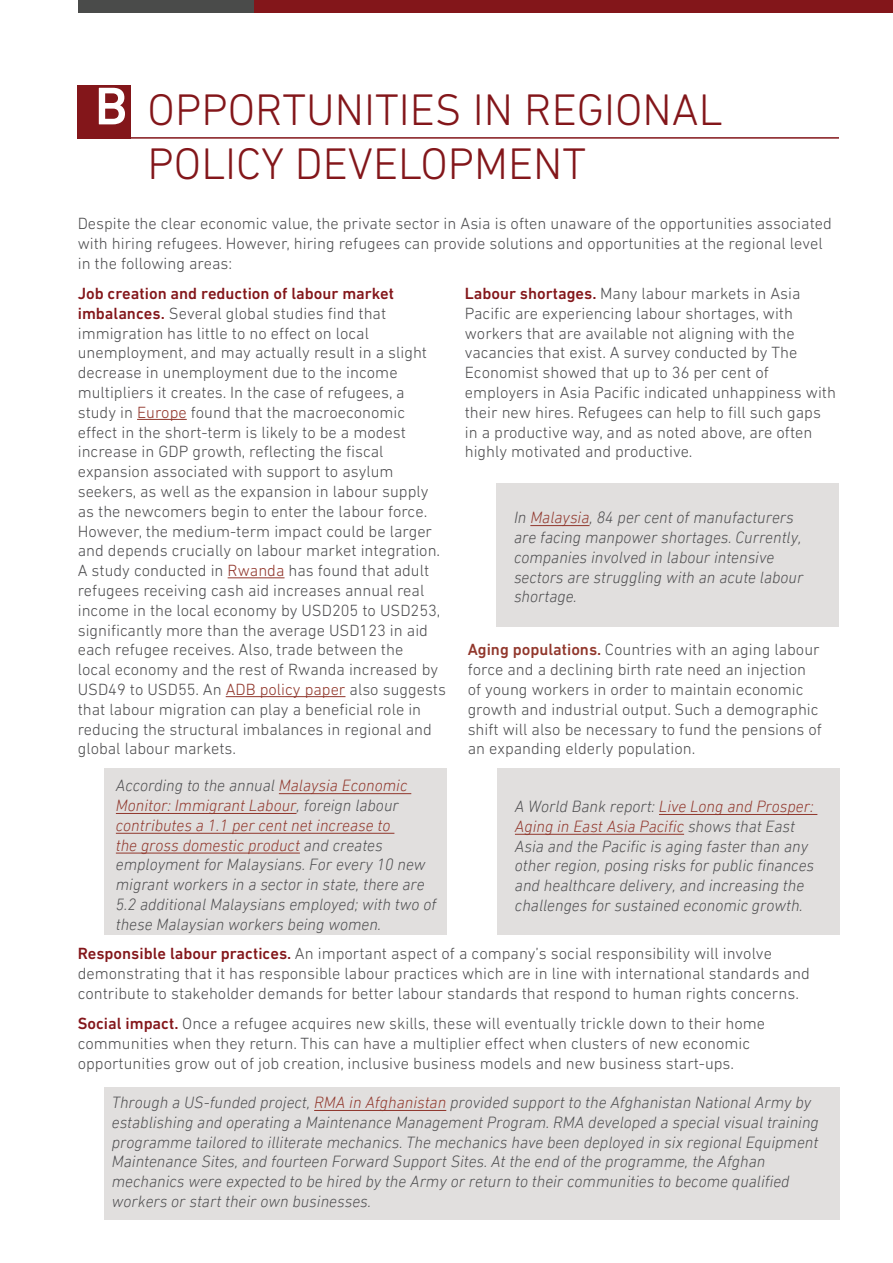
<style>
.page{position:relative;width:893px;height:1263px;background:#fff}
.page>*{position:absolute;margin:0;border:0;box-sizing:border-box;transform-origin:0 0}
.t1{font:300 45px/54px "DIN Next LT Pro";color:#83161a}
.t2{font:300 16.5px/19.8px "DIN Next LT Pro";color:#4d4d4f}
.t3{font:italic 300 16.5px/19.8px "DIN Next W06";color:#4d4d4f}
.s1{font-weight:500;font-size:53.85px;color:#fff}
.s2{font-weight:500;color:#83161a}
.s3{color:#91372c}
.s4{font-weight:500;color:#91372c}
</style>
<div class="page">
<div style="left:78px;top:0;width:176px;height:13px;background:#4a4b4a"></div>
<div style="left:254px;top:0;width:639px;height:13px;background:#83161a"></div>
<div style="left:78px;top:86px;width:53px;height:53px;background:#83161a"></div>
<hr style="left:91px;top:137px;width:748px;height:2px;background:#83161a">
<hr style="left:137px;top:419px;width:50px;height:1px;background:#91372c">
<hr style="left:228px;top:577px;width:57px;height:1px;background:#91372c">
<hr style="left:226px;top:696px;width:119px;height:1px;background:#91372c">
<div style="left:104px;top:769px;width:342px;height:166px;background:#e1dfde"></div>
<hr style="left:279px;top:793px;width:132px;height:1px;background:#91372c">
<hr style="left:116px;top:813px;width:180px;height:1px;background:#91372c">
<hr style="left:116px;top:833px;width:278px;height:1px;background:#91372c">
<hr style="left:116px;top:853px;width:184px;height:1px;background:#91372c">
<div style="left:497px;top:483px;width:342px;height:144px;background:#e1dfde"></div>
<hr style="left:530px;top:525px;width:59px;height:1px;background:#91372c">
<div style="left:498px;top:769px;width:342px;height:166px;background:#e1dfde"></div>
<hr style="left:659px;top:814px;width:158px;height:1px;background:#91372c">
<hr style="left:515px;top:834px;width:169px;height:1px;background:#91372c">
<div style="left:104px;top:1087px;width:736px;height:133px;background:#e1dfde"></div>
<hr style="left:314px;top:1110px;width:132px;height:1px;background:#91372c">
<h1 class="t1" style="left:148px;top:82px;width:576px;text-indent:-53px"><span class="s1">B</span> OPPORTUNITIES IN REGIONAL<br>POLICY DEVELOPMENT</h1>
<p class="t2" style="left:78px;top:213px;width:756px">Despite the clear economic value, the private sector in Asia is often unaware of the opportunities associated with hiring refugees. However, hiring refugees can provide solutions and opportunities at the regional level in the following areas:</p>
<p class="t2" style="left:78px;top:283px;width:370px"><span class="s2">Job creation and reduction of labour market imbalances.</span> Several global studies find that immigration has little to no effect on local unemployment, and may actually result in a slight decrease in unemployment due to the income multipliers it creates. In the case of refugees, a study in <span class="s3">Europe</span> found that the macroeconomic effect in the short-term is likely to be a modest increase in GDP growth, reflecting the fiscal expansion associated with support to asylum seekers, as well as the expansion in labour supply as the newcomers begin to enter the labour force.<br>However, the medium-term impact could be larger and depends crucially on labour market integration.<br>A study conducted in <span class="s3">Rwanda</span> has found that adult refugees receiving cash aid increases annual real income in the local economy by USD205 to USD253, significantly more than the average USD123 in aid each refugee receives. Also, trade between the<br>local economy and the rest of Rwanda increased by USD49 to USD55. An <span class="s3">ADB policy paper</span> also suggests that labour migration can play a beneficial role in reducing the structural imbalances in regional and global labour markets.</p>
<p class="t3" style="left:116px;top:775px;width:322px">According to the annual <span class="s3">Malaysia Economic Monitor: Immigrant Labour</span>, foreign labour <span class="s3">contributes a 1.1 per cent net increase to<br>the gross domestic product</span> and creates employment for Malaysians. For every 10 new migrant workers in a sector in state, there are 5.2 additional Malaysians employed; with two of these Malaysian workers being women.</p>
<p class="t2" style="left:465px;top:283px;width:373px"><span class="s2">Labour shortages.</span> Many labour markets in Asia Pacific are experiencing labour shortages, with workers that are available not aligning with the vacancies that exist. A survey conducted by The Economist showed that up to 36 per cent of employers in Asia Pacific indicated unhappiness with their new hires. Refugees can help to fill such gaps in a productive way, and as noted above, are often highly motivated and productive.</p>
<p class="t3" style="left:514px;top:507px;width:291px">In <span class="s3">Malaysia</span>, 84 per cent of manufacturers are facing manpower shortages. Currently, companies involved in labour intensive sectors are struggling with an acute labour shortage.</p>
<p class="t2" style="left:468px;top:640px;width:356px"><span class="s4">Aging populations.</span> Countries with an aging labour force and a declining birth rate need an injection of young workers in order to maintain economic growth and industrial output. Such a demographic shift will also be necessary to fund the pensions of an expanding elderly population.</p>
<p class="t3" style="left:515px;top:796px;width:301px">A World Bank report: <span class="s3">Live Long and Prosper:<br>Aging in East Asia Pacific</span> shows that East Asia and the Pacific is aging faster than any other region, posing risks for public finances and healthcare delivery, and increasing the challenges for sustained economic growth.</p>
<p class="t2" style="left:78px;top:944px;width:733px"><span class="s2">Responsible labour practices.</span> An important aspect of a company’s social responsibility will involve demonstrating that it has responsible labour practices which are in line with international standards and contribute to stakeholder demands for better labour standards that respond to human rights concerns.</p>
<p class="t2" style="left:78px;top:1013px;width:689px"><span class="s2">Social impact.</span> Once a refugee acquires new skills, these will eventually trickle down to their home communities when they return. This can have a multiplier effect when clusters of new economic opportunities grow out of job creation, inclusive business models and new business start-ups.</p>
<p class="t3" style="left:112px;top:1092px;width:708px">Through a US-funded project, <span class="s3">RMA in Afghanistan</span> provided support to the Afghanistan National Army by establishing and operating a Maintenance Management Program. RMA developed a special visual training programme tailored to illiterate mechanics. The mechanics have been deployed in six regional Equipment Maintenance Sites, and fourteen Forward Support Sites. At the end of the programme, the Afghan mechanics were expected to be hired by the Army or return to their communities to become qualified workers or start their own businesses.</p>
</div>
